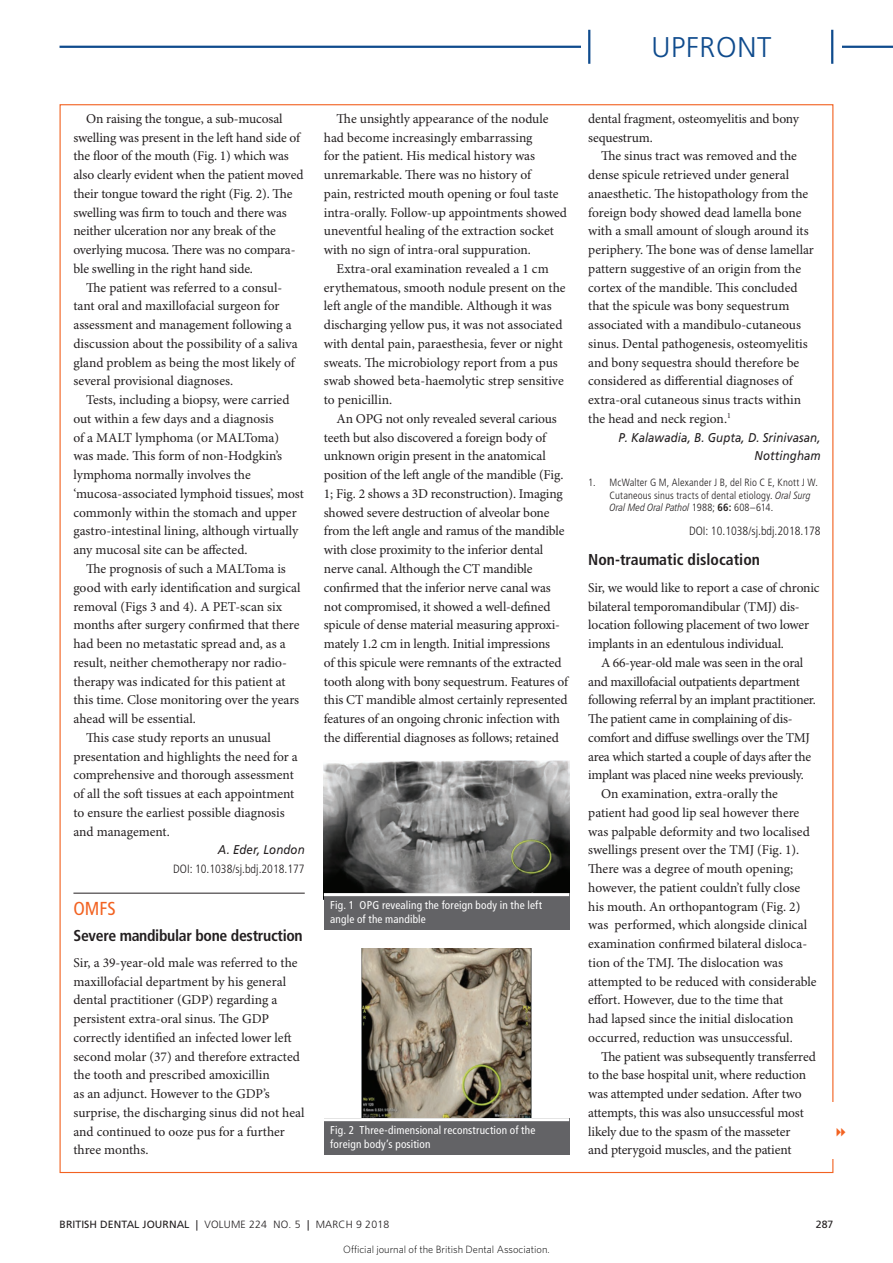
<style>
.page{position:relative;width:893px;height:1263px;background:#fff}
.page>*{position:absolute;margin:0;border:0;box-sizing:border-box;transform-origin:0 0}
.t1{font:300 28.5px "Frutiger LT Std";letter-spacing:.025em;color:#0f4b8d}
.letters___heading{font:condensed 18.75px "Frutiger LT Std";color:#f26221}
.letters___crosshead{font:700 condensed 15.75px "Frutiger LT Std";letter-spacing:-.02em;color:#231f20}
.letters___crosshead-2{font:700 condensed 15.75px "Frutiger LT Std";color:#231f20}
.body_9pt_ragged{font:13.5px/18.8px "Minion Pro";letter-spacing:-.005em;color:#231f20}
.body_9pt_ragged_1st{font:13.5px/18.8px "Minion Pro";letter-spacing:-.005em;color:#231f20}
.letters___authors{font:italic 12.75px/18.8px "Frutiger LT Std";letter-spacing:.005em;color:#231f20;text-align:right;scale:.9 1}
.DOI{font:300 condensed 12px "Frutiger LT Std";color:#231f20}
.fig_caption_3___upfr{font:condensed 11.25px/13.5px "Frutiger LT Std";letter-spacing:.015em;color:#fff}
.references{font:300 condensed 10.5px/12.8px "Frutiger LT Std";letter-spacing:.015em;color:#231f20}
.t2{font:300 10.5px "Frutiger LT Std";letter-spacing:.02em;color:#231f20}
.t3{font:300 10.5px "Whitney";color:#000}
.t4{font:10.5px "Frutiger LT Std";color:#231f20}
.s1{font-style:italic}
.s2{font-weight:700}
.s3{font-weight:400}
</style>
<div class="page">
<hr style="left:73px;top:893px;width:232px;height:1px;background:#231f20">
<img style="left:324px;top:760px;width:245px;height:133px">
<div style="left:324px;top:893px;width:245px;height:36px;background:#636366"></div>
<hr style="left:324px;top:893px;width:245px;height:3px;background:#fff">
<img style="left:361px;top:948px;width:170px;height:170px">
<div style="left:324px;top:1118px;width:245px;height:36px;background:#636366"></div>
<hr style="left:324px;top:1118px;width:245px;height:3px;background:#fff">
<hr style="left:60px;top:46px;width:833px;height:2px;background:#0f4b8d">
<div style="left:581px;top:30px;width:261px;height:34px;background:#fff"></div>
<hr style="left:831px;top:30px;width:2px;height:34px;background:#0f4b8d">
<hr style="left:588px;top:30px;width:2px;height:34px;background:#0f4b8d">
<h1 class="t1" style="left:651px;top:31px;width:121px">UPFRONT</h1>
<p class="body_9pt_ragged" style="left:73px;top:110px;width:231px;text-indent:13px">On raising the tongue, a sub-mucosal swelling was present in the left hand side of the floor of the mouth (Fig. 1) which was also clearly evident when the patient moved their tongue toward the right (Fig. 2). The swelling was firm to touch and there was neither ulceration nor any break of the overlying mucosa. There was no compara&shy;ble swelling in the right hand side.</p>
<p class="body_9pt_ragged" style="left:73px;top:279px;width:226px;text-indent:13px">The patient was referred to a consul&shy;tant oral and maxillofacial surgeon for assessment and management following a discussion about the possibility of a saliva gland problem as being the most likely of several provisional diagnoses.</p>
<p class="body_9pt_ragged" style="left:73px;top:391px;width:232px;text-indent:13px">Tests, including a biopsy, were carried out within a few days and a diagnosis<br>of a MALT lymphoma (or MALToma)<br>was made. This form of non-Hodgkin’s lymphoma normally involves the ‘mucosa-associated lymphoid tissues’, most commonly within the stomach and upper gastro-intestinal lining, although virtually any mucosal site can be affected.</p>
<p class="body_9pt_ragged" style="left:73px;top:560px;width:229px;text-indent:13px">The prognosis of such a MALToma is good with early identification and surgical removal (Figs 3 and 4). A PET-scan six months after surgery confirmed that there had been no metastatic spread and, as a result, neither chemotherapy nor radio&shy;therapy was indicated for this patient at this time. Close monitoring over the years ahead will be essential.</p>
<p class="body_9pt_ragged" style="left:73px;top:729px;width:226px;text-indent:13px">This case study reports an unusual presentation and highlights the need for a comprehensive and thorough assessment of all the soft tissues at each appointment to ensure the earliest possible diagnosis and management.</p>
<p class="letters___authors" style="left:218px;top:840px;width:98px">A. Eder, London</p>
<p class="DOI" style="left:173px;top:862px;width:133px">DOI: 10.1038/sj.bdj.2018.177</p>
<p class="letters___heading" style="left:73px;top:898px;width:44px">OMFS</p>
<p class="letters___crosshead" style="left:73px;top:926px;width:231px">Severe mandibular bone destruction</p>
<p class="body_9pt_ragged_1st" style="left:73px;top:954px;width:233px">Sir, a 39-year-old male was referred to the maxillofacial department by his general dental practitioner (GDP) regarding a persistent extra-oral sinus. The GDP correctly identified an infected lower left second molar (37) and therefore extracted the tooth and prescribed amoxicillin<br>as an adjunct. However to the GDP’s surprise, the discharging sinus did not heal and continued to ooze pus for a further three months.</p>
<p class="body_9pt_ragged" style="left:324px;top:110px;width:245px;text-indent:13px">The unsightly appearance of the nodule had become increasingly embarrassing<br>for the patient. His medical history was unremarkable. There was no history of<br>pain, restricted mouth opening or foul taste intra-orally. Follow-up appointments showed uneventful healing of the extraction socket with no sign of intra-oral suppuration.</p>
<p class="body_9pt_ragged" style="left:324px;top:260px;width:243px;text-indent:13px">Extra-oral examination revealed a 1 cm erythematous, smooth nodule present on the left angle of the mandible. Although it was discharging yellow pus, it was not associated with dental pain, paraesthesia, fever or night sweats. The microbiology report from a pus swab showed beta-haemolytic strep sensitive to penicillin.</p>
<p class="body_9pt_ragged" style="left:324px;top:410px;width:246px;text-indent:13px">An OPG not only revealed several carious teeth but also discovered a foreign body of unknown origin present in the anatomical position of the left angle of the mandible (Fig.<br>1; Fig. 2 shows a 3D reconstruction). Imaging showed severe destruction of alveolar bone from the left angle and ramus of the mandible with close proximity to the inferior dental nerve canal. Although the CT mandible confirmed that the inferior nerve canal was not compromised, it showed a well-defined spicule of dense material measuring approxi&shy;mately 1.2 cm in length. Initial impressions<br>of this spicule were remnants of the extracted tooth along with bony sequestrum. Features of this CT mandible almost certainly represented features of an ongoing chronic infection with the differential diagnoses as follows; retained</p>
<p class="fig_caption_3___upfr" style="left:330px;top:899px;width:213px">Fig. 1 OPG revealing the foreign body in the left angle of the mandible</p>
<p class="fig_caption_3___upfr" style="left:330px;top:1124px;width:207px">Fig. 2 Three-dimensional reconstruction of the foreign body’s position</p>
<p class="body_9pt_ragged" style="left:588px;top:110px;width:212px">dental fragment, osteomyelitis and bony sequestrum.</p>
<p class="body_9pt_ragged" style="left:588px;top:147px;width:227px;text-indent:13px">The sinus tract was removed and the dense spicule retrieved under general anaesthetic. The histopathology from the foreign body showed dead lamella bone with a small amount of slough around its periphery. The bone was of dense lamellar pattern suggestive of an origin from the cortex of the mandible. This concluded that the spicule was bony sequestrum associated with a mandibulo-cutaneous sinus. Dental pathogenesis, osteomyelitis and bony sequestra should therefore be considered as differential diagnoses of extra-oral cutaneous sinus tracts within the head and neck region.<sup>1</sup></p>
<p class="letters___authors" style="left:618px;top:428px;width:226px">P. Kalawadia, B. Gupta, D. Srinivasan,<br>Nottingham</p>
<p class="references" style="left:609px;top:476px;width:210px;text-indent:-21px">1. McWalter G M, Alexander J B, del Rio C E, Knott J W.<br>Cutaneous sinus tracts of dental etiology. <span class="s1">Oral Surg<br>Oral Med Oral Pathol</span> 1988; <span class="s2">66:</span> 608–614.</p>
<p class="DOI" style="left:689px;top:524px;width:133px">DOI: 10.1038/sj.bdj.2018.178</p>
<p class="letters___crosshead-2" style="left:588px;top:551px;width:173px">Non-traumatic dislocation</p>
<p class="body_9pt_ragged_1st" style="left:588px;top:579px;width:233px">Sir, we would like to report a case of chronic bilateral temporomandibular (TMJ) dis&shy;location following placement of two lower implants in an edentulous individual.</p>
<p class="body_9pt_ragged" style="left:588px;top:654px;width:229px;text-indent:13px">A 66-year-old male was seen in the oral and maxillofacial outpatients department following referral by an implant practitioner.<br>The patient came in complaining of dis&shy;comfort and diffuse swellings over the TMJ area which started a couple of days after the implant was placed nine weeks previously.</p>
<p class="body_9pt_ragged" style="left:588px;top:785px;width:230px;text-indent:13px">On examination, extra-orally the patient had good lip seal however there was palpable deformity and two localised swellings present over the TMJ (Fig. 1).<br>There was a degree of mouth opening; however, the patient couldn’t fully close his mouth. An orthopantogram (Fig. 2) was performed, which alongside clinical examination confirmed bilateral disloca&shy;tion of the TMJ. The dislocation was attempted to be reduced with considerable effort. However, due to the time that<br>had lapsed since the initial dislocation occurred, reduction was unsuccessful.</p>
<p class="body_9pt_ragged" style="left:588px;top:1047px;width:229px;text-indent:13px">The patient was subsequently transferred to the base hospital unit, where reduction was attempted under sedation. After two attempts, this was also unsuccessful most likely due to the spasm of the masseter<br>and pterygoid muscles, and the patient</p>
<p class="t2" style="left:60px;top:1219px;width:331px"><span class="s3">BRITISH DENTAL JOURNAL |</span> VOLUME 224 NO. 5 <span class="s3">|</span> MARCH 9 2018</p>
<p class="t4" style="left:816px;top:1218px;width:19px">287</p>
<p class="t3" style="left:343px;top:1243px;width:208px">Official journal of the British Dental Association.</p>
</div>
